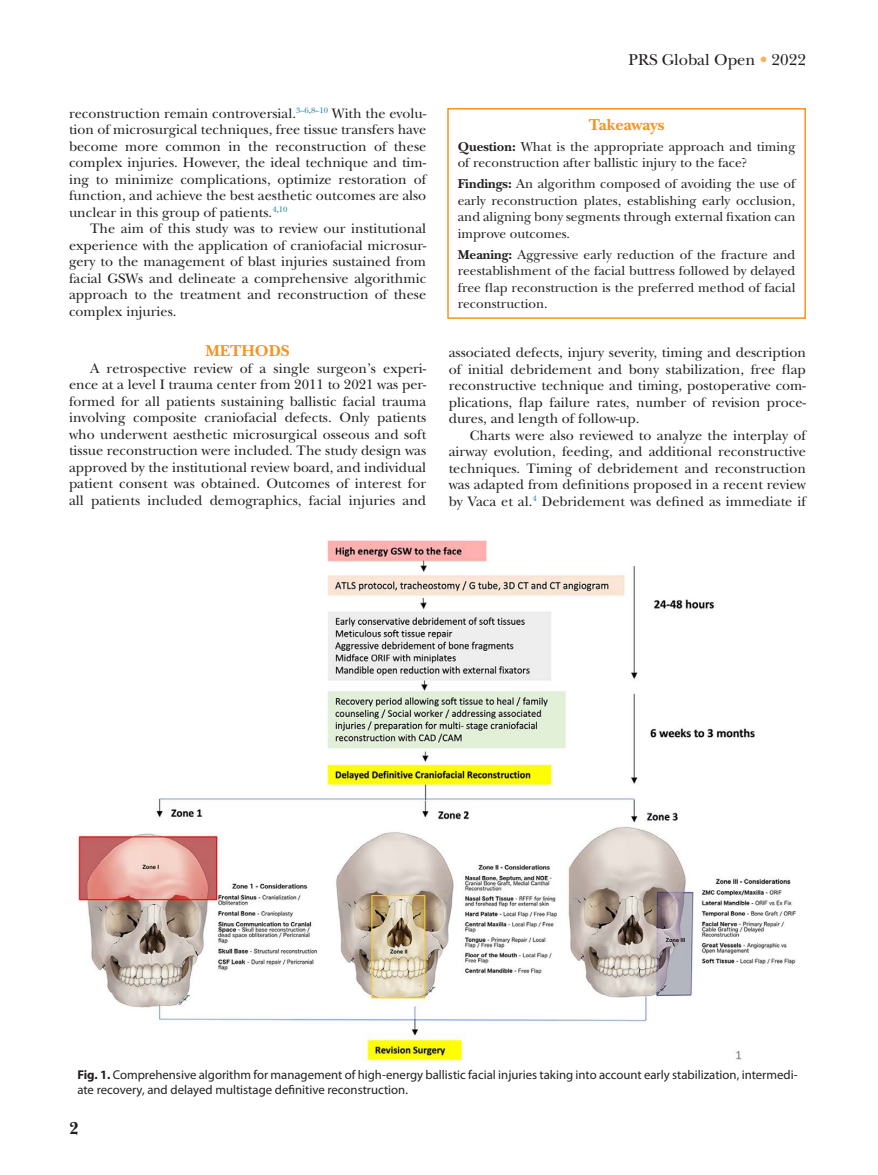
<style>
.page{position:relative;width:878px;height:1175px;background:#fff}
.page>*{position:absolute;margin:0;border:0;box-sizing:border-box;transform-origin:0 0}
.t1{font:700 18px "New Baskerville Std";color:#231f20}
.t2{font:16.5px "New Baskerville Std";color:#231f20}
.t3{font:700 16.5px "New Baskerville Std";color:#f7931d}
.t4{font:700 16.5px "New Baskerville Std";color:#f49423}
.t5{font:14.25px/16.5px "New Baskerville Std";color:#231f20;text-align:justify}
.t6{font:13.5px/16.5px "New Baskerville Std";color:#231f20;text-align:justify}
.t7{font:12.75px/15px "Myriad Pro";color:#231f20}
.s1{color:#fab05f}
.s2{font-weight:700}
</style>
<div class="page">
<div style="left:447px;top:108px;width:359px;height:211px;border:2px solid #f7931d"></div>
<img style="left:77px;top:539px;width:719px;height:522px">
<p class="t5" style="left:69px;top:105px;width:359px">reconstruction remain controversial.<sup>3–6</sup><sup>,</sup><sup>8–10</sup> With the evolu&shy;tion of microsurgical techniques, free tissue transfers have become more common in the reconstruction of these complex injuries. However, the ideal technique and tim&shy;ing to minimize complications, optimize restoration of function, and achieve the best aesthetic outcomes are also unclear in this group of patients.<sup>4</sup><sup>,</sup><sup>10</sup></p>
<p class="t5" style="left:69px;top:220px;width:359px;text-indent:21px">The aim of this study was to review our institutional experience with the application of craniofacial microsur&shy;gery to the management of blast injuries sustained from facial GSWs and delineate a comprehensive algorithmic approach to the treatment and reconstruction of these complex injuries.</p>
<p class="t4" style="left:205px;top:341px;width:86px">METHODS</p>
<p class="t5" style="left:69px;top:360px;width:359px;text-indent:21px">A retrospective review of a single surgeon’s experi&shy;ence at a level I trauma center from 2011 to 2021 was per&shy;formed for all patients sustaining ballistic facial trauma involving composite craniofacial defects. Only patients who underwent aesthetic microsurgical osseous and soft tissue reconstruction were included. The study design was approved by the institutional review board, and individual patient consent was obtained. Outcomes of interest for all patients included demographics, facial injuries and</p>
<p class="t2" style="left:628px;top:50px;width:179px">PRS Global Open <span class="s1">•</span> 2022</p>
<p class="t3" style="left:589px;top:115px;width:77px">Takeaways</p>
<p class="t6" style="left:458px;top:138px;width:339px"><span class="s2">Question:</span> What is the appropriate approach and timing of reconstruction after ballistic injury to the face?</p>
<p class="t6" style="left:458px;top:176px;width:339px"><span class="s2">Findings:</span> An algorithm composed of avoiding the use of early reconstruction plates, establishing early occlusion, and aligning bony segments through external fixation can improve outcomes.</p>
<p class="t6" style="left:458px;top:246px;width:339px"><span class="s2">Meaning:</span> Aggressive early reduction of the fracture and reestablishment of the facial buttress followed by delayed free flap reconstruction is the preferred method of facial reconstruction.</p>
<p class="t5" style="left:449px;top:344px;width:359px">associated defects, injury severity, timing and description of initial debridement and bony stabilization, free flap reconstructive technique and timing, postoperative com&shy;plications, flap failure rates, number of revision proce&shy;dures, and length of follow-up.</p>
<p class="t5" style="left:449px;top:427px;width:359px;text-indent:21px">Charts were also reviewed to analyze the interplay of airway evolution, feeding, and additional reconstructive techniques. Timing of debridement and reconstruction was adapted from definitions proposed in a recent review by Vaca et al.<sup>4</sup> Debridement was defined as immediate if</p>
<p class="t7" style="left:77px;top:1067px;width:721px"><span class="s2">Fig. 1.</span> Comprehensive algorithm for management of high-energy ballistic facial injuries taking into account early stabilization, intermedi&shy;ate recovery, and delayed multistage definitive reconstruction.</p>
<p class="t1" style="left:69px;top:1118px;width:11px">2</p>
</div>
